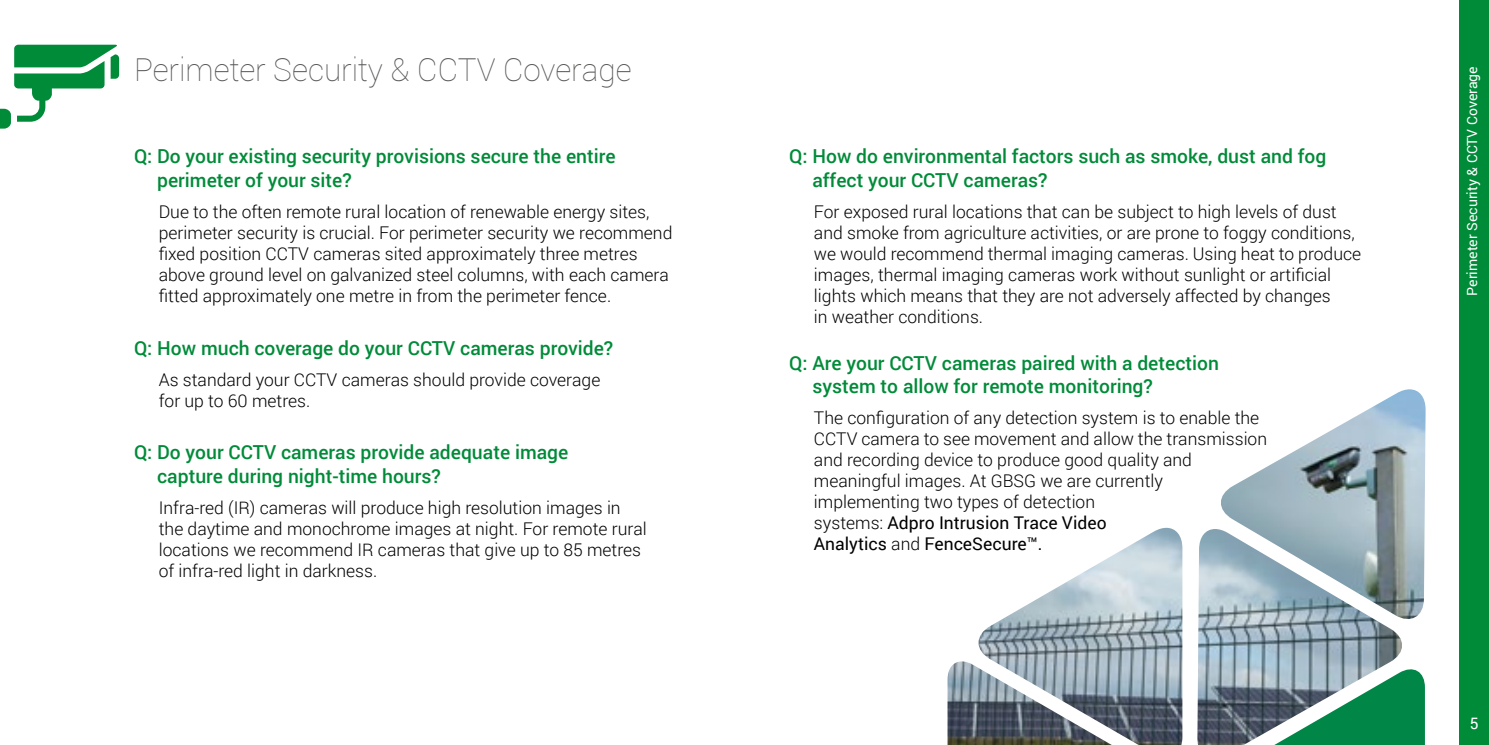
<style>
.page{position:relative;width:1489px;height:745px;background:#fff}
.page>*{position:absolute;margin:0;border:0;box-sizing:border-box;transform-origin:0 0}
.t1{font:100 31.5px "Roboto";color:#575756}
.t2{font:500 19.25px/23.1px "Roboto";color:#008b39}
.t3{font:300 17.5px/21px "Roboto";color:#000}
.t4{font:15.75px "Roboto";color:#fff}
.t5{font:14px "Roboto";color:#fff}
.s1{font-weight:400}
</style>
<div class="page">
<div style="left:1458px;top:0;width:30px;height:744px;background:#008b39"></div>
<img style="left:947px;top:389px;width:478px;height:355px">
<svg style="left:1239px;top:664px;width:185px;height:80px"></svg>
<svg style="left:0;top:45px;width:119px;height:83px"></svg>
<h1 class="t1" style="left:134px;top:48px;width:499px">Perimeter Security &amp; CCTV Coverage</h1>
<p class="t2" style="left:157px;top:144px;width:460px;text-indent:-23px">Q: Do your existing security provisions secure the entire perimeter of your site?</p>
<p class="t3" style="left:159px;top:200px;width:515px">Due to the often remote rural location of renewable energy sites, perimeter security is crucial. For perimeter security we recommend fixed position CCTV cameras sited approximately three metres above ground level on galvanized steel columns, with each camera fitted approximately one metre in from the perimeter fence.</p>
<p class="t2" style="left:134px;top:335px;width:481px">Q: How much coverage do your CCTV cameras provide?</p>
<p class="t3" style="left:159px;top:368px;width:443px">As standard your CCTV cameras should provide coverage for up to 60 metres.</p>
<p class="t2" style="left:157px;top:440px;width:412px;text-indent:-23px">Q: Do your CCTV cameras provide adequate image capture during night-time hours?</p>
<p class="t3" style="left:159px;top:496px;width:489px">Infra-red (IR) cameras will produce high resolution images in the daytime and monochrome images at night. For remote rural locations we recommend IR cameras that give up to 85 metres of infra-red light in darkness.</p>
<p class="t2" style="left:812px;top:144px;width:515px;text-indent:-23px">Q: How do environmental factors such as smoke, dust and fog affect your CCTV cameras?</p>
<p class="t3" style="left:814px;top:200px;width:548px">For exposed rural locations that can be subject to high levels of dust and smoke from agriculture activities, or are prone to foggy conditions, we would recommend thermal imaging cameras. Using heat to produce images, thermal imaging cameras work without sunlight or artificial lights which means that they are not adversely affected by changes<br>in weather conditions.</p>
<p class="t2" style="left:812px;top:350px;width:408px;text-indent:-23px">Q: Are your CCTV cameras paired with a detection system to allow for remote monitoring?</p>
<p class="t3" style="left:814px;top:406px;width:454px">The configuration of any detection system is to enable the CCTV camera to see movement and allow the transmission and recording device to produce good quality and meaningful images. At GBSG we are currently implementing two types of detection<br>systems: <span class="s1">Adpro Intrusion Trace Video<br>Analytics</span> and <span class="s1">FenceSecure™.</span></p>
<p class="t5" style="left:1462px;top:295px;width:231px;rotate:-90deg">Perimeter Security &amp; CCTV Coverage</p>
<p class="t4" style="left:1469px;top:711px;width:10px">5</p>
</div>
